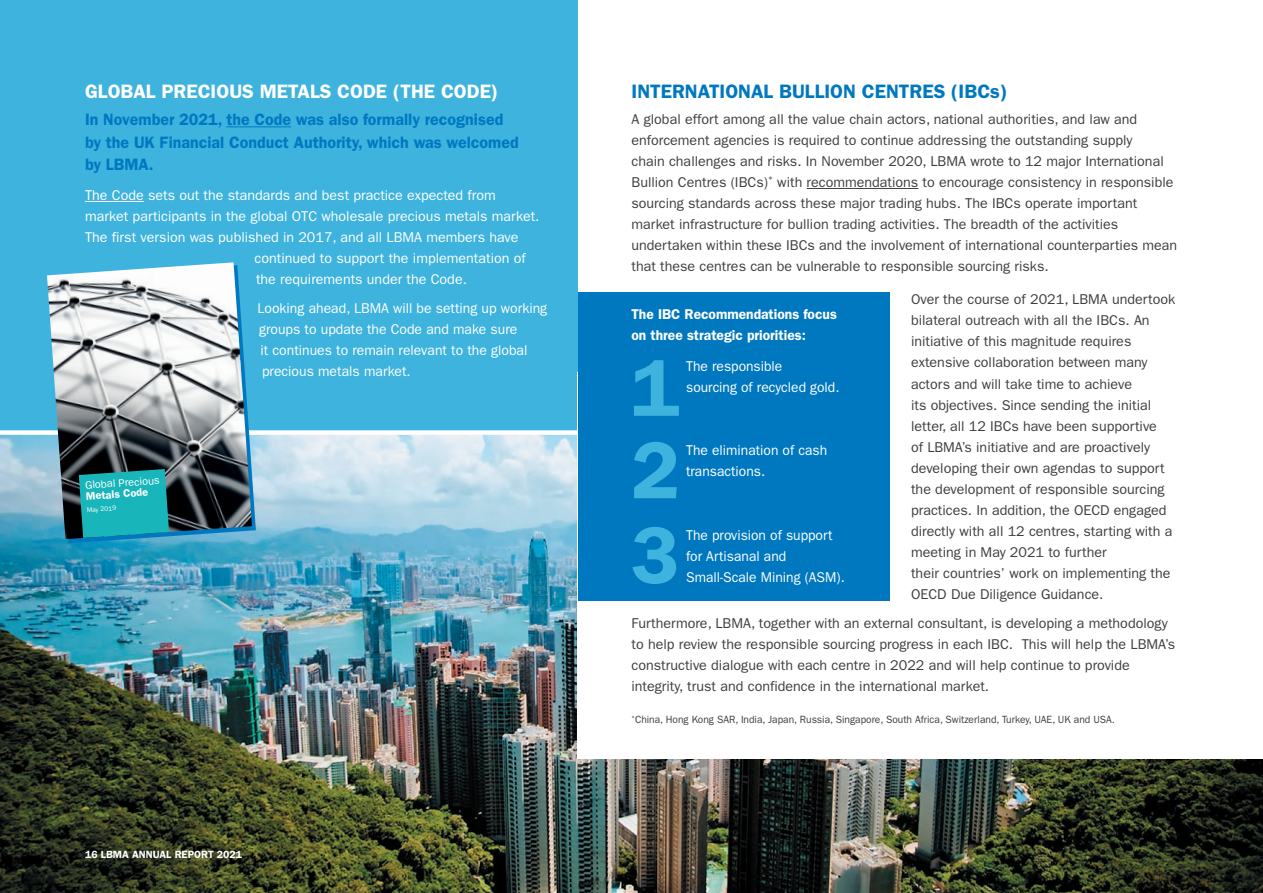
<style>
.page{position:relative;width:1263px;height:893px;background:#fff}
.page>*{position:absolute;margin:0;border:0;box-sizing:border-box;transform-origin:0 0}
.t1{font:600 81px/84.9px "ITC Franklin Gothic Std";color:#3db3de}
.t2{font:600 19.5px "ITC Franklin Gothic Std";color:#fff}
.t3{font:600 19.5px "ITC Franklin Gothic Std";color:#0078c0}
.t4{font:600 16.5px/22.5px "ITC Franklin Gothic Std";color:#0078c0}
.t5{font:14.25px/21px "ITC Franklin Gothic Std";color:#3e3e3f}
.t6{font:14.25px/21px "ITC Franklin Gothic Std";color:#fff}
.t7{font:600 14.25px/21px "ITC Franklin Gothic Std";color:#fff}
.t8{font:10.95px "ITC Franklin Gothic Std";color:#fff}
.t9{font:600 10.95px "ITC Franklin Gothic Std";color:#fff}
.t10{font:10.5px "ITC Franklin Gothic Std";color:#3e3e3f}
.t11{font:600 10.5px "ITC Franklin Gothic Std";color:#fff}
.t12{font:6.6px "ITC Franklin Gothic Std";color:#fff}
</style>
<div class="page">
<div style="left:0;top:0;width:578px;height:483px;background:#3db3de"></div>
<img style="left:0;top:430px;width:1263px;height:463px">
<div style="left:578px;top:373px;width:685px;height:386px;background:#fff"></div>
<hr style="left:226px;top:126px;width:65px;height:1px;background:#0078c0">
<hr style="left:85px;top:201px;width:59px;height:1px;background:#fff">
<svg style="left:50px;top:430px;width:206px;height:113px"></svg>
<img style="left:47px;top:262px;width:205px;height:277px">
<svg style="left:79px;top:469px;width:90px;height:69px;background:#17a5ad"></svg>
<hr style="left:807px;top:188px;width:111px;height:1px;background:#3e3e3f">
<div style="left:578px;top:293px;width:312px;height:308px;background:#0078c0"></div>
<h2 class="t2" style="left:85px;top:80px;width:415px">GLOBAL PRECIOUS METALS CODE (THE CODE)</h2>
<p class="t4" style="left:85px;top:108px;width:435px">In November 2021, the Code was also formally recognised by the UK Financial Conduct Authority, which was welcomed by LBMA.</p>
<p class="t6" style="left:85px;top:184px;width:412px">The Code sets out the standards and best practice expected from</p>
<p class="t6" style="left:85px;top:205px;width:456px">market participants in the global OTC wholesale precious metals market.</p>
<p class="t6" style="left:85px;top:226px;width:435px">The first version was published in 2017, and all LBMA members have</p>
<p class="t6" style="left:255px;top:247px;width:273px">continued to support the implementation of</p>
<p class="t6" style="left:256px;top:268px;width:212px">the requirements under the Code.</p>
<p class="t6" style="left:258px;top:298px;width:291px">Looking ahead, LBMA will be setting up working groups to update the Code and make sure<br>it continues to remain relevant to the global precious metals market.</p>
<p class="t8" style="left:85px;top:479px;width:76px;rotate:-4deg">Global Precious</p>
<p class="t9" style="left:85px;top:490px;width:64px;rotate:-4deg">Metals Code</p>
<p class="t12" style="left:87px;top:506px;width:31px;rotate:-4deg">May 2019</p>
<p class="t11" style="left:85px;top:848px;width:159px">16 LBMA ANNUAL REPORT 2021</p>
<h2 class="t3" style="left:631px;top:80px;width:377px">INTERNATIONAL BULLION CENTRES (IBCs)</h2>
<p class="t5" style="left:631px;top:108px;width:547px">A global effort among all the value chain actors, national authorities, and law and enforcement agencies is required to continue addressing the outstanding supply<br>chain challenges and risks. In November 2020, LBMA wrote to 12 major International Bullion Centres (IBCs)<sup>*</sup> with recommendations to encourage consistency in responsible sourcing standards across these major trading hubs. The IBCs operate important market infrastructure for bullion trading activities. The breadth of the activities undertaken within these IBCs and the involvement of international counterparties mean that these centres can be vulnerable to responsible sourcing risks.</p>
<p class="t5" style="left:911px;top:289px;width:266px">Over the course of 2021, LBMA undertook bilateral outreach with all the IBCs. An initiative of this magnitude requires extensive collaboration between many actors and will take time to achieve<br>its objectives. Since sending the initial letter, all 12 IBCs have been supportive<br>of LBMA’s initiative and are proactively developing their own agendas to support the development of responsible sourcing practices. In addition, the OECD engaged directly with all 12 centres, starting with a meeting in May 2021 to further<br>their countries’ work on implementing the OECD Due Diligence Guidance.</p>
<p class="t5" style="left:631px;top:613px;width:545px">Furthermore, LBMA, together with an external consultant, is developing a methodology to help review the responsible sourcing progress in each IBC. This will help the LBMA’s constructive dialogue with each centre in 2022 and will help continue to provide integrity, trust and confidence in the international market.</p>
<p class="t7" style="left:631px;top:304px;width:207px">The IBC Recommendations focus on three strategic priorities:</p>
<h1 class="t1" style="left:631px;top:346px;width:50px">1</h1>
<p class="t6" style="left:686px;top:355px;width:155px">The responsible<br>sourcing of recycled gold.</p>
<p class="t6" style="left:686px;top:440px;width:142px">The elimination of cash transactions.</p>
<h1 class="t1" style="left:631px;top:428px;width:50px">2<br>3</h1>
<p class="t6" style="left:686px;top:524px;width:160px">The provision of support for Artisanal and<br>Small-Scale Mining (ASM).</p>
<p class="t10" style="left:631px;top:714px;width:485px"><sup>*</sup>China, Hong Kong SAR, India, Japan, Russia, Singapore, South Africa, Switzerland, Turkey, UAE, UK and USA.</p>
</div>
